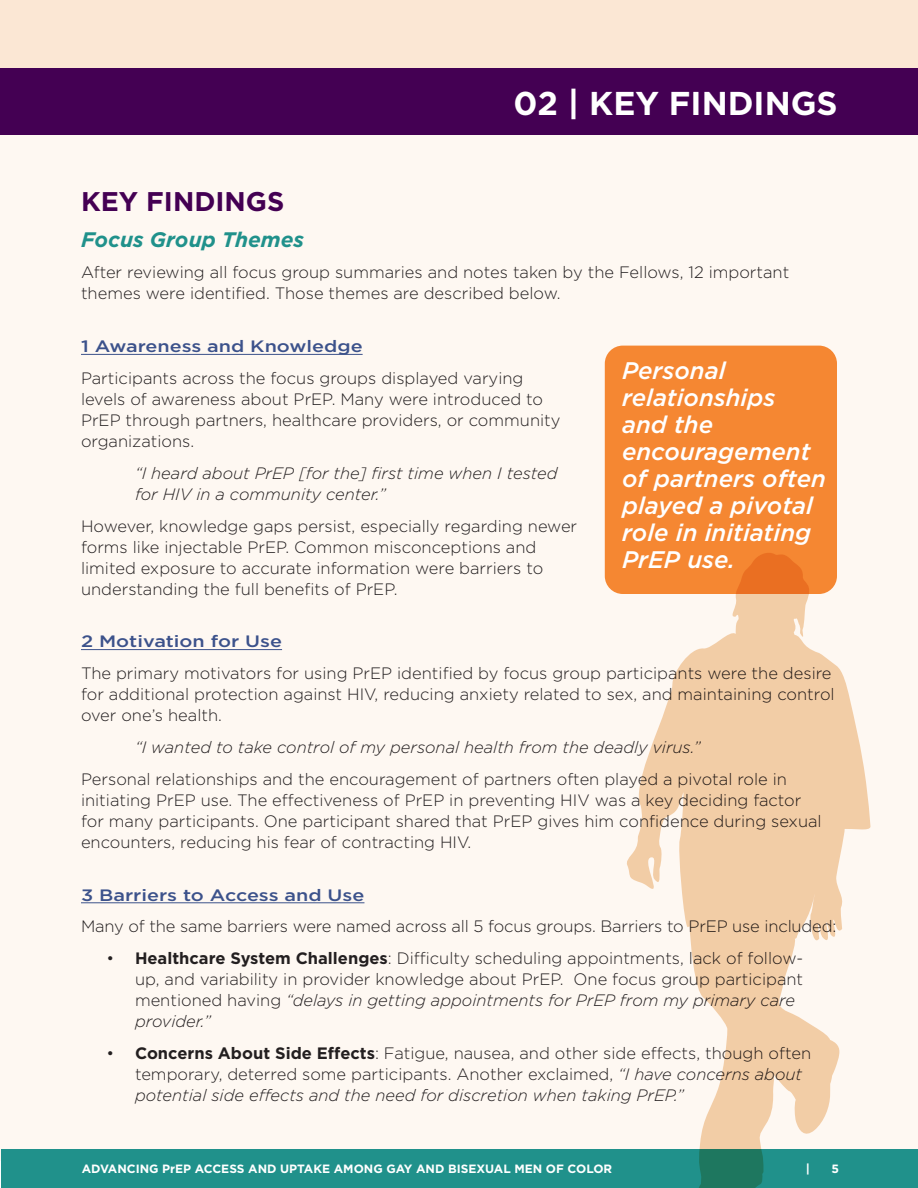
<style>
.page{position:relative;width:918px;height:1188px;background:#fff}
.page>*{position:absolute;margin:0;border:0;box-sizing:border-box;transform-origin:0 0}
.t1{font:700 33px "Gotham";color:#fff}
.t2{font:700 27px "Gotham";color:#440053}
.t3{font:italic 500 24px/27px "Gotham";color:#fff}
.t4{font:italic 700 21px "Gotham";color:#20918b}
.t5{font:300 16.5px/21px "Gotham";color:#231f20}
.t6{font:italic 300 16.5px/21px "Gotham";color:#231f20}
.t7{font:500 16.5px "Gotham";color:#3c528b;scale:1.2 1}
.t8{font:700 12px "Gotham";color:#fff}
.s1{font-weight:700}
.s2{font-style:italic}
</style>
<div class="page">
<div style="left:0;top:135px;width:918px;height:1015px;background:#fef8f2"></div>
<div style="left:0;top:0;width:918px;height:88px;background:#fbe7d4"></div>
<div style="left:2px;top:1150px;width:916px;height:38px;background:#20918b"></div>
<div style="left:0;top:68px;width:918px;height:67px;background:#440053"></div>
<hr style="left:81px;top:354px;width:282px;height:1px;background:#3c528b">
<hr style="left:81px;top:649px;width:201px;height:1px;background:#3c528b">
<hr style="left:81px;top:903px;width:283px;height:1px;background:#3c528b">
<div style="left:605px;top:346px;width:232px;height:248px;background:#f58732;border-radius:18px"></div>
<svg style="left:627px;top:553px;width:243px;height:635px;fill:#f2cda6"></svg>
<p class="t1" style="left:514px;top:81px;width:326px">02 | KEY FINDINGS</p>
<p class="t2" style="left:81px;top:183px;width:205px">KEY FINDINGS</p>
<p class="t4" style="left:81px;top:225px;width:225px">Focus Group Themes</p>
<p class="t5" style="left:81px;top:262px;width:710px">After reviewing all focus group summaries and notes taken by the Fellows, 12 important themes were identified. Those themes are described below.</p>
<p class="t7" style="left:81px;top:336px;width:236px">1 Awareness and Knowledge</p>
<p class="t5" style="left:81px;top:367px;width:481px">Participants across the focus groups displayed varying levels of awareness about PrEP. Many were introduced to PrEP through partners, healthcare providers, or community organizations.</p>
<p class="t6" style="left:135px;top:462px;width:424px">“I heard about PrEP [for the] first time when I tested for HIV in a community center.”</p>
<p class="t5" style="left:81px;top:515px;width:498px">However, knowledge gaps persist, especially regarding newer forms like injectable PrEP. Common misconceptions and limited exposure to accurate information were barriers to understanding the full benefits of PrEP.</p>
<p class="t7" style="left:81px;top:631px;width:169px">2 Motivation for Use</p>
<p class="t5" style="left:81px;top:662px;width:755px">The primary motivators for using PrEP identified by focus group participants were the desire for additional protection against HIV, reducing anxiety related to sex, and maintaining control over one’s health.</p>
<p class="t6" style="left:135px;top:736px;width:567px">“I wanted to take control of my personal health from the deadly virus.”</p>
<p class="t5" style="left:81px;top:768px;width:742px">Personal relationships and the encouragement of partners often played a pivotal role in initiating PrEP use. The effectiveness of PrEP in preventing HIV was a key deciding factor for many participants. One participant shared that PrEP gives him confidence during sexual encounters, reducing his fear of contracting HIV.</p>
<p class="t7" style="left:81px;top:884px;width:238px">3 Barriers to Access and Use</p>
<p class="t5" style="left:81px;top:916px;width:757px">Many of the same barriers were named across all 5 focus groups. Barriers to PrEP use included:</p>
<p class="t5" style="left:135px;top:947px;width:670px;text-indent:-28px">• <span class="s1">Healthcare System Challenges</span>: Difficulty scheduling appointments, lack of follow&shy;up, and variability in provider knowledge about PrEP. One focus group participant mentioned having <span class="s2">“delays in getting appointments for PrEP from my primary care provider.”</span></p>
<p class="t5" style="left:135px;top:1042px;width:678px;text-indent:-28px">• <span class="s1">Concerns About Side Effects</span>: Fatigue, nausea, and other side effects, though often temporary, deterred some participants. Another exclaimed, <span class="s2">“I have concerns about potential side effects and the need for discretion when taking PrEP.”</span></p>
<p class="t3" style="left:622px;top:357px;width:205px">Personal relationships and the encouragement of partners often played a pivotal role in initiating<br>PrEP use.</p>
<p class="t8" style="left:82px;top:1161px;width:532px">ADVANCING PrEP ACCESS AND UPTAKE AMONG GAY AND BISEXUAL MEN OF COLOR</p>
<p class="t8" style="left:806px;top:1161px;width:6px">|</p>
<p class="t8" style="left:831px;top:1161px;width:9px">5</p>
</div>
